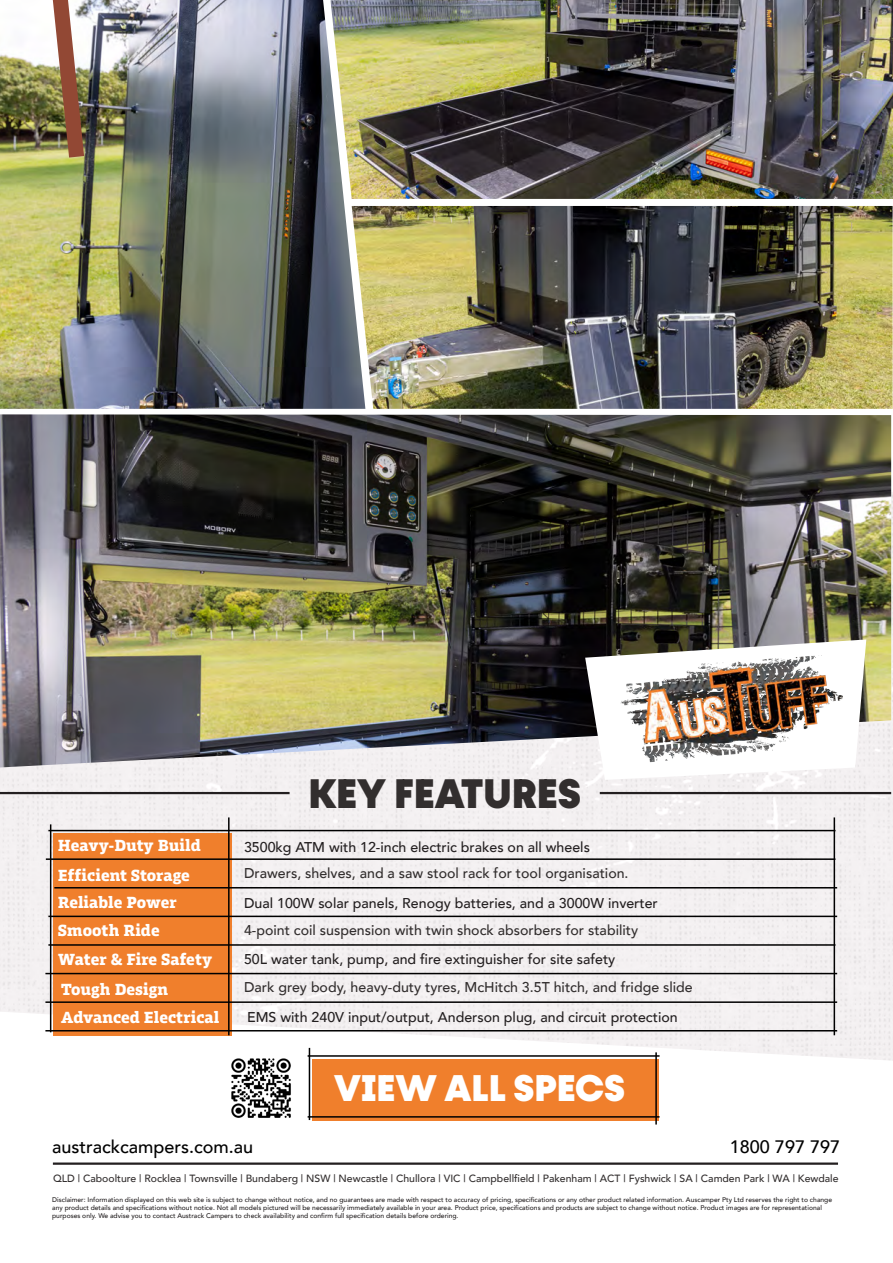
<style>
.page{position:relative;width:893px;height:1263px;background:#fff}
.page>*{position:absolute;margin:0;border:0;box-sizing:border-box;transform-origin:0 0}
.t1{font:100 41.7px "Fractul Variable";color:#322e2e}
.t2{font:100 37.5px "Fractul Variable";color:#fff}
.t3{font:500 18px "Avenir";color:#000}
.SPEC_HEADER_WHITE{font:16.5px "Enra Slab Var Roman";color:#fff}
.SPEC_TEXT_BLACK{font:500 14.1px "Avenir";color:#231f20}
.SPEC_TEXT_BLACK-2{font:500 14.1px "Avenir";color:#322e2e}
.t4{font:500 10.5px "Avenir";color:#322e2e}
.t5{font:500 6.75px/8.1px "Avenir";color:#231f20}
</style>
<div class="page">
<img style="left:0;top:492px;width:893px;height:569px">
<img style="left:0;top:414px;width:891px;height:353px">
<hr style="left:53px;top:1162px;width:785px;height:3px;background:#231f20">
<img style="left:365px;top:206px;width:528px;height:203px">
<img style="left:0;top:0;width:365px;height:409px">
<img style="left:330px;top:0;width:563px;height:199px">
<div style="left:53px;top:833px;width:179px;height:202px;background:#f07f2c"></div>
<hr style="left:48px;top:830px;width:787px;height:1px;background:#000">
<hr style="left:834px;top:817px;width:1px;height:218px;background:#000">
<hr style="left:228px;top:817px;width:2px;height:218px;background:#000">
<hr style="left:50px;top:824px;width:1px;height:208px;background:#000">
<hr style="left:46px;top:858px;width:789px;height:2px;background:#000">
<hr style="left:54px;top:887px;width:783px;height:1px;background:#000">
<hr style="left:48px;top:916px;width:789px;height:1px;background:#000">
<hr style="left:48px;top:944px;width:787px;height:2px;background:#000">
<hr style="left:45px;top:973px;width:792px;height:1px;background:#000">
<hr style="left:45px;top:1001px;width:792px;height:2px;background:#000">
<hr style="left:45px;top:1030px;width:792px;height:1px;background:#000">
<hr style="left:600px;top:792px;width:291px;height:2px;background:#231f20">
<img style="left:230px;top:1056px;width:63px;height:61px">
<div style="left:313px;top:1059px;width:346px;height:61px;background:#f07f2c"></div>
<hr style="left:655px;top:1052px;width:2px;height:72px;background:#000">
<hr style="left:309px;top:1048px;width:1px;height:72px;background:#000">
<hr style="left:308px;top:1055px;width:352px;height:2px;background:#000">
<hr style="left:308px;top:1116px;width:352px;height:1px;background:#000">
<hr style="left:0;top:792px;width:290px;height:2px;background:#231f20">
<img style="left:53px;top:0;width:31px;height:158px">
<svg style="left:585px;top:639px;width:281px;height:141px"></svg>
<img style="left:621px;top:646px;width:221px;height:124px">
<p class="SPEC_HEADER_WHITE" style="left:58px;top:833px;width:144px">Heavy-Duty Build</p>
<p class="SPEC_HEADER_WHITE" style="left:58px;top:863px;width:133px">Efficient Storage</p>
<p class="SPEC_HEADER_WHITE" style="left:58px;top:890px;width:120px">Reliable Power</p>
<p class="SPEC_HEADER_WHITE" style="left:58px;top:918px;width:103px">Smooth Ride</p>
<p class="SPEC_HEADER_WHITE" style="left:58px;top:947px;width:156px">Water &amp; Fire Safety</p>
<p class="SPEC_HEADER_WHITE" style="left:61px;top:977px;width:109px">Tough Design</p>
<p class="SPEC_HEADER_WHITE" style="left:61px;top:1005px;width:160px">Advanced Electrical</p>
<p class="t1" style="left:308px;top:771px;width:274px">KEY FEATURES</p>
<p class="SPEC_TEXT_BLACK" style="left:244px;top:834px;width:347px">3500kg ATM with 12-inch electric brakes on all wheels</p>
<p class="SPEC_TEXT_BLACK-2" style="left:244px;top:861px;width:386px">Drawers, shelves, and a saw stool rack for tool organisation.</p>
<p class="SPEC_TEXT_BLACK" style="left:244px;top:891px;width:415px">Dual 100W solar panels, Renogy batteries, and a 3000W inverter</p>
<p class="SPEC_TEXT_BLACK-2" style="left:244px;top:918px;width:396px">4-point coil suspension with twin shock absorbers for stability</p>
<p class="SPEC_TEXT_BLACK" style="left:244px;top:947px;width:373px">50L water tank, pump, and fire extinguisher for site safety</p>
<p class="SPEC_TEXT_BLACK-2" style="left:244px;top:975px;width:450px">Dark grey body, heavy-duty tyres, McHitch 3.5T hitch, and fridge slide</p>
<p class="SPEC_TEXT_BLACK" style="left:247px;top:1005px;width:432px">EMS with 240V input/output, Anderson plug, and circuit protection</p>
<p class="t2" style="left:334px;top:1068px;width:292px">VIEW ALL SPECS</p>
<p class="t3" style="left:52px;top:1131px;width:203px">austrackcampers.com.au</p>
<p class="t3" style="left:730px;top:1131px;width:112px">1800 797 797</p>
<p class="t4" style="left:53px;top:1169px;width:787px">QLD | Caboolture | Rocklea | Townsville | Bundaberg | NSW | Newcastle | Chullora | VIC | Campbellfield | Pakenham | ACT | Fyshwick | SA | Camden Park | WA | Kewdale</p>
<p class="t5" style="left:52px;top:1195px;width:781px">Disclaimer: Information displayed on this web site is subject to change without notice, and no guarantees are made with respect to accuracy of pricing, specifications or any other product related information. Auscamper Pty Ltd reserves the right to change any product details and specifications without notice. Not all models pictured will be necessarily immediately available in your area. Product price, specifications and products are subject to change without notice. Product images are for representational purposes only. We advise you to contact Austrack Campers to check availability and confirm full specification details before ordering.</p>
</div>
